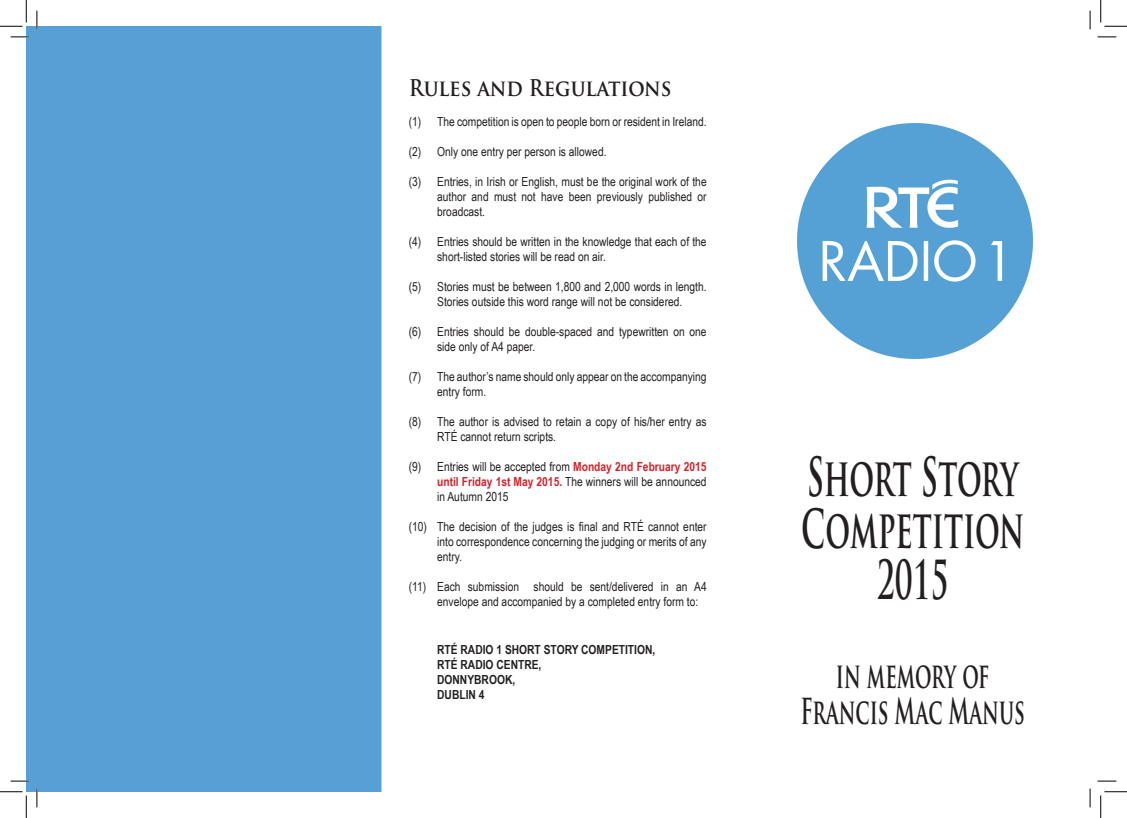
<style>
.page{position:relative;width:1127px;height:818px;background:#fff}
.page>*{position:absolute;margin:0;border:0;box-sizing:border-box;transform-origin:0 0}
.t1{font:700 52.5px/51.5px "Trajan Pro";color:#231f20;text-align:center;scale:.57 1}
.t2{font:700 35px "Trajan Pro";color:#231f20;scale:.57 1}
.t3{font:700 22.5px "Trajan Pro";color:#231f20;scale:.88 1}
.Indent{font:12.5px/15px "Arial Narrow";color:#231f20}
.Indent-2{font:700 12.5px "Arial Narrow";color:#231f20}
.s1{font-weight:700;color:#d1232a}
</style>
<div class="page">
<div style="left:26px;top:26px;width:355px;height:766px;background:#56a0d5"></div>
<img style="left:797px;top:123px;width:236px;height:236px">
<svg style="left:11px;top:36px;width:18px;height:2px"></svg>
<svg style="left:1097px;top:36px;width:18px;height:2px"></svg>
<svg style="left:11px;top:780px;width:18px;height:2px"></svg>
<svg style="left:1097px;top:780px;width:18px;height:2px"></svg>
<svg style="left:36px;top:11px;width:2px;height:18px"></svg>
<svg style="left:36px;top:788px;width:2px;height:19px"></svg>
<svg style="left:1089px;top:11px;width:1px;height:18px"></svg>
<svg style="left:1089px;top:788px;width:1px;height:19px"></svg>
<svg style="left:0;top:0;width:27px;height:27px"></svg>
<svg style="left:0;top:791px;width:27px;height:27px"></svg>
<svg style="left:1100px;top:0;width:26px;height:27px"></svg>
<svg style="left:1100px;top:791px;width:26px;height:27px"></svg>
<p class="t3" style="left:409px;top:74px;width:300px">Rules and Regulations</p>
<p class="Indent" style="left:409px;top:114px;width:299px">(1) The competition is open to people born or resident in Ireland.</p>
<p class="Indent" style="left:409px;top:144px;width:199px">(2) Only one entry per person is allowed.</p>
<p class="Indent" style="left:437px;top:174px;width:271px;text-align:justify;text-indent:-28px">(3) Entries, in Irish or English, must be the original work of the author and must not have been previously published or broadcast.</p>
<p class="Indent" style="left:437px;top:234px;width:271px;text-indent:-28px">(4) Entries should be written in the knowledge that each of the short-listed stories will be read on air.</p>
<p class="Indent" style="left:409px;top:279px;width:299px;text-align:center">(5) Stories must be between 1,800 and 2,000 words in length.<br>Stories outside this word range will not be considered.</p>
<p class="Indent" style="left:437px;top:324px;width:271px;text-indent:-28px">(6) Entries should be double-spaced and typewritten on one side only of A4 paper.</p>
<p class="Indent" style="left:437px;top:369px;width:271px;text-indent:-28px">(7) The author’s name should only appear on the accompanying entry form.</p>
<p class="Indent" style="left:437px;top:414px;width:271px;text-indent:-28px">(8) The author is advised to retain a copy of his/her entry as<br>RTÉ cannot return scripts.</p>
<p class="Indent" style="left:437px;top:459px;width:271px;text-align:justify;text-indent:-28px">(9) Entries will be accepted from <span class="s1">Monday 2nd February 2015 until Friday 1st May 2015.</span> The winners will be announced in Autumn 2015</p>
<p class="Indent" style="left:437px;top:519px;width:271px;text-align:justify;text-indent:-28px">(10) The decision of the judges is final and RTÉ cannot enter into correspondence concerning the judging or merits of any entry.</p>
<p class="Indent" style="left:437px;top:579px;width:271px;text-indent:-28px">(11) Each submission should be sent/delivered in an A4 envelope and accompanied by a completed entry form to:</p>
<p class="Indent-2" style="left:437px;top:640px;width:219px">RTÉ RADIO 1 SHORT STORY COMPETITION,</p>
<p class="Indent-2" style="left:437px;top:655px;width:106px">RTÉ RADIO CENTRE,</p>
<p class="Indent-2" style="left:437px;top:670px;width:79px">DONNYBROOK,</p>
<p class="Indent-2" style="left:437px;top:685px;width:49px">DUBLIN 4</p>
<p class="t1" style="left:801px;top:452px;width:392px">Short Story<br>Competition<br>2015</p>
<p class="t2" style="left:835px;top:653px;width:271px">in memory of</p>
<p class="t2" style="left:800px;top:689px;width:395px">Francis Mac Manus</p>
</div>
